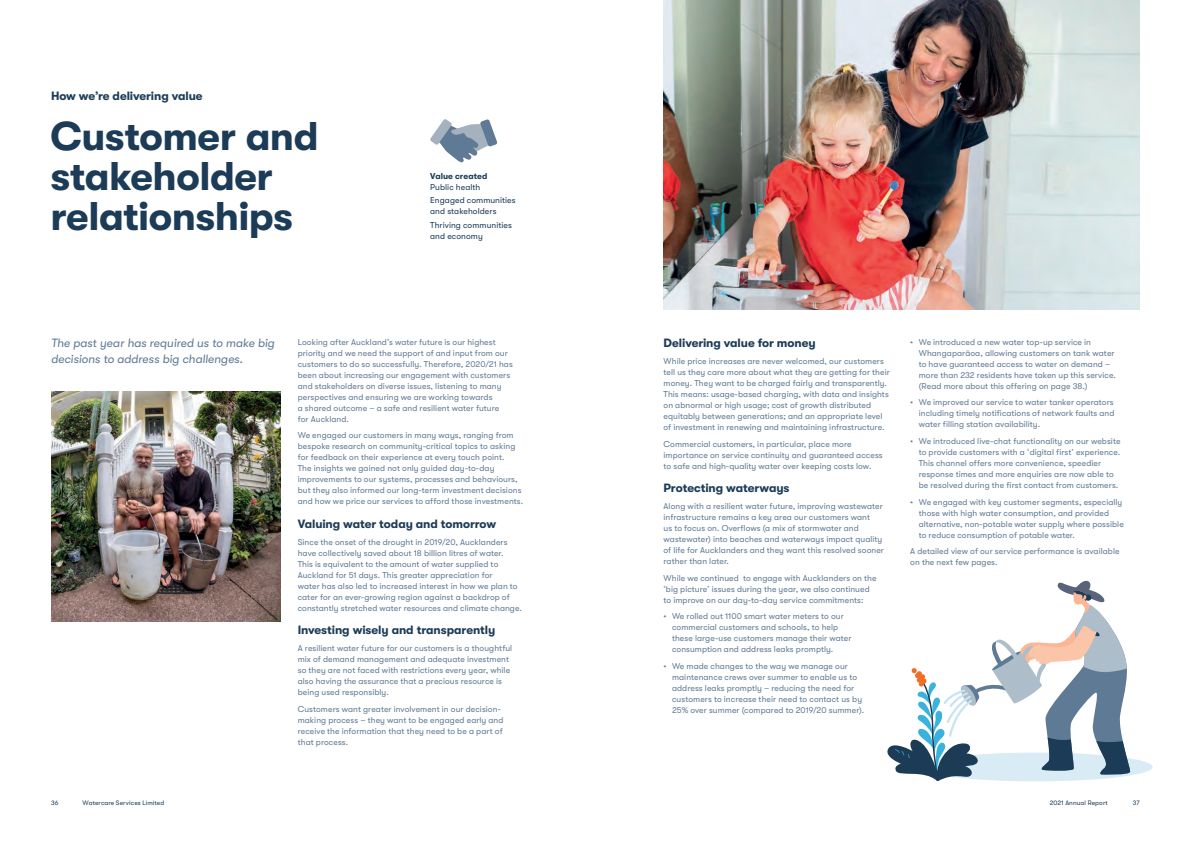
<style>
.page{position:relative;width:1191px;height:842px;background:#fff}
.page>*{position:absolute;margin:0;border:0;box-sizing:border-box;transform-origin:0 0}
.t1{font:700 40px/40px "GT Walsheim LC";letter-spacing:-.015em;color:#1c3b57}
.t2{font:700 12px "GT Walsheim LC";letter-spacing:-.01em;color:#1c3b57}
.t3{font:12px/16px "GT Walsheim LC Rg Ob";letter-spacing:-.005em;color:#5f7a94}
.t4{font:8.5px/11px "GT Walsheim LC";letter-spacing:.01em;color:#5f7a94}
.t5{font:8.5px/13.8px "GT Walsheim LC";letter-spacing:.01em;color:#1c3b57}
.t6{font:700 8.5px "GT Walsheim LC";letter-spacing:.005em;color:#1c3b57}
.t7{font:6.5px "GT Walsheim LC";letter-spacing:.015em;color:#1c3b57}
</style>
<div class="page">
<svg style="left:430px;top:119px;width:67px;height:44px"></svg>
<div style="left:920px;top:752px;width:232px;height:29px;background:#d9ecf6;border-radius:50%"></div>
<svg style="left:887px;top:580px;width:243px;height:201px"></svg>
<img style="left:663px;top:0;width:477px;height:309px">
<img style="left:51px;top:392px;width:230px;height:229px">
<h2 class="t2" style="left:51px;top:89px;width:153px">How we’re delivering value</h2>
<h1 class="t1" style="left:50px;top:116px;width:270px">Customer and stakeholder relationships</h1>
<p class="t6" style="left:430px;top:171px;width:59px">Value created</p>
<p class="t5" style="left:430px;top:180px;width:87px">Public health<br>Engaged communities</p>
<p class="t5" style="left:430px;top:205px;width:83px">and stakeholders<br>Thriving communities</p>
<p class="t5" style="left:430px;top:230px;width:54px">and economy</p>
<h2 class="t3" style="left:51px;top:335px;width:225px">The past year has required us to make big decisions to address big challenges.</h2>
<p class="t4" style="left:298px;top:336px;width:217px">Looking after Auckland’s water future is our highest priority and we need the support of and input from our customers to do so successfully. Therefore, 2020/21 has been about increasing our engagement with customers and stakeholders on diverse issues, listening to many perspectives and ensuring we are working towards<br>a shared outcome – a safe and resilient water future<br>for Auckland.</p>
<p class="t4" style="left:298px;top:430px;width:227px">We engaged our customers in many ways, ranging from bespoke research on community-critical topics to asking for feedback on their experience at every touch point.<br>The insights we gained not only guided day-to-day improvements to our systems, processes and behaviours, but they also informed our long-term investment decisions and how we price our services to afford those investments.</p>
<h2 class="t2" style="left:298px;top:517px;width:200px">Valuing water today and tomorrow</h2>
<p class="t4" style="left:298px;top:536px;width:226px">Since the onset of the drought in 2019/20, Aucklanders have collectively saved about 18 billion litres of water.<br>This is equivalent to the amount of water supplied to Auckland for 51 days. This greater appreciation for<br>water has also led to increased interest in how we plan to cater for an ever-growing region against a backdrop of constantly stretched water resources and climate change.</p>
<h2 class="t2" style="left:298px;top:623px;width:199px">Investing wisely and transparently</h2>
<p class="t4" style="left:298px;top:642px;width:216px">A resilient water future for our customers is a thoughtful mix of demand management and adequate investment so they are not faced with restrictions every year, while also having the assurance that a precious resource is being used responsibly.</p>
<p class="t4" style="left:298px;top:703px;width:207px">Customers want greater involvement in our decision&shy;making process – they want to be engaged early and receive the information that they need to be a part of that process.</p>
<h2 class="t2" style="left:663px;top:337px;width:154px">Delivering value for money</h2>
<p class="t4" style="left:663px;top:356px;width:228px">While price increases are never welcomed, our customers tell us they care more about what they are getting for their money. They want to be charged fairly and transparently.<br>This means: usage-based charging, with data and insights on abnormal or high usage; cost of growth distributed equitably between generations; and an appropriate level of investment in renewing and maintaining infrastructure.</p>
<p class="t4" style="left:663px;top:438px;width:221px">Commercial customers, in particular, place more importance on service continuity and guaranteed access to safe and high-quality water over keeping costs low.</p>
<h2 class="t2" style="left:663px;top:481px;width:128px">Protecting waterways</h2>
<p class="t4" style="left:663px;top:501px;width:222px">Along with a resilient water future, improving wastewater infrastructure remains a key area our customers want<br>us to focus on. Overflows (a mix of stormwater and wastewater) into beaches and waterways impact quality of life for Aucklanders and they want this resolved sooner rather than later.</p>
<p class="t4" style="left:663px;top:572px;width:214px">While we continued to engage with Aucklanders on the ‘big picture’ issues during the year, we also continued to improve on our day-to-day service commitments:</p>
<p class="t4" style="left:672px;top:611px;width:181px;text-indent:-8px">• We rolled out 1100 smart water meters to our commercial customers and schools, to help these large-use customers manage their water consumption and address leaks promptly.</p>
<p class="t4" style="left:672px;top:661px;width:194px;text-indent:-8px">• We made changes to the way we manage our maintenance crews over summer to enable us to address leaks promptly – reducing the need for customers to increase their need to contact us by 25% over summer (compared to 2019/20 summer).</p>
<p class="t4" style="left:918px;top:336px;width:199px;text-indent:-8px">• We introduced a new water top-up service in Whangaparāoa, allowing customers on tank water to have guaranteed access to water on demand – more than 232 residents have taken up this service. (Read more about this offering on page 38.)</p>
<p class="t4" style="left:918px;top:397px;width:197px;text-align:justify;text-indent:-8px">• We improved our service to water tanker operators including timely notifications of network faults and water filling station availability.</p>
<p class="t4" style="left:918px;top:436px;width:203px;text-indent:-8px">• We introduced live-chat functionality on our website to provide customers with a ‘digital first’ experience.<br>This channel offers more convenience, speedier response times and more enquiries are now able to be resolved during the first contact from customers.</p>
<p class="t4" style="left:918px;top:496px;width:207px;text-indent:-8px">• We engaged with key customer segments, especially those with high water consumption, and provided alternative, non-potable water supply where possible to reduce consumption of potable water.</p>
<p class="t4" style="left:910px;top:546px;width:211px">A detailed view of our service performance is available on the next few pages.</p>
<p class="t7" style="left:51px;top:799px;width:9px">36</p>
<p class="t7" style="left:83px;top:799px;width:83px">Watercare Services Limited</p>
<p class="t7" style="left:1049px;top:799px;width:60px">2021 Annual Report</p>
<p class="t7" style="left:1133px;top:799px;width:8px">37</p>
</div>
